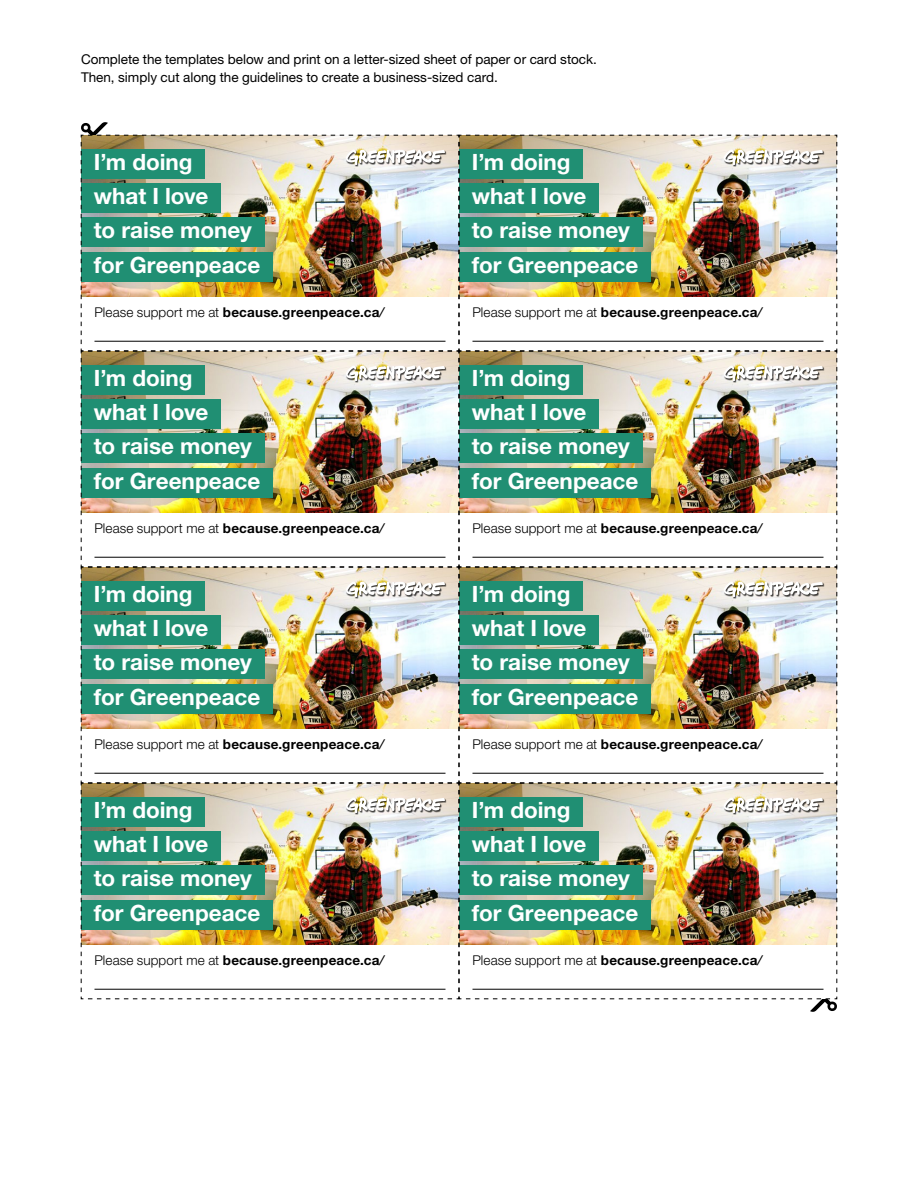
<style>
.page{position:relative;width:918px;height:1188px;background:#fff}
.page>*{position:absolute;margin:0;border:0;box-sizing:border-box;transform-origin:0 0}
.t1{font:700 22.5px "Helvetica Neue LT Std";color:#fff}
.t2{font:700 13.5px "Helvetica Neue LT Std";letter-spacing:.015em;color:#000}
.t3{font:13.5px/18px "Helvetica Neue LT Std";color:#000}
.s1{font-weight:300}
</style>
<div class="page">
<img style="left:81px;top:122px;width:757px;height:890px">
<p class="t3" style="left:81px;top:50px;width:517px">Complete the templates below and print on a letter-sized sheet of paper or card stock.<br>Then, simply cut along the guidelines to create a business-sized card.</p>
<p class="t1" style="left:94px;top:148px;width:100px">I’m doing</p>
<p class="t1" style="left:472px;top:148px;width:100px">I’m doing</p>
<p class="t1" style="left:94px;top:182px;width:116px">what I love</p>
<p class="t1" style="left:472px;top:182px;width:116px">what I love</p>
<p class="t1" style="left:94px;top:216px;width:159px">to raise money</p>
<p class="t1" style="left:472px;top:216px;width:159px">to raise money</p>
<p class="t1" style="left:94px;top:251px;width:168px">for Greenpeace</p>
<p class="t1" style="left:472px;top:251px;width:168px">for Greenpeace</p>
<p class="t2" style="left:94px;top:304px;width:290px"><span class="s1">Please support me at</span> because.greenpeace.ca⁄</p>
<p class="t2" style="left:472px;top:304px;width:290px"><span class="s1">Please support me at</span> because.greenpeace.ca⁄</p>
<p class="t1" style="left:94px;top:364px;width:100px">I’m doing</p>
<p class="t1" style="left:472px;top:364px;width:100px">I’m doing</p>
<p class="t1" style="left:94px;top:398px;width:116px">what I love</p>
<p class="t1" style="left:472px;top:398px;width:116px">what I love</p>
<p class="t1" style="left:94px;top:432px;width:159px">to raise money</p>
<p class="t1" style="left:472px;top:432px;width:159px">to raise money</p>
<p class="t1" style="left:94px;top:467px;width:168px">for Greenpeace</p>
<p class="t1" style="left:472px;top:467px;width:168px">for Greenpeace</p>
<p class="t2" style="left:94px;top:520px;width:290px"><span class="s1">Please support me at</span> because.greenpeace.ca⁄</p>
<p class="t2" style="left:472px;top:520px;width:290px"><span class="s1">Please support me at</span> because.greenpeace.ca⁄</p>
<p class="t1" style="left:94px;top:580px;width:100px">I’m doing</p>
<p class="t1" style="left:472px;top:580px;width:100px">I’m doing</p>
<p class="t1" style="left:94px;top:614px;width:116px">what I love</p>
<p class="t1" style="left:472px;top:614px;width:116px">what I love</p>
<p class="t1" style="left:94px;top:648px;width:159px">to raise money</p>
<p class="t1" style="left:472px;top:648px;width:159px">to raise money</p>
<p class="t1" style="left:94px;top:683px;width:168px">for Greenpeace</p>
<p class="t1" style="left:472px;top:683px;width:168px">for Greenpeace</p>
<p class="t2" style="left:94px;top:736px;width:290px"><span class="s1">Please support me at</span> because.greenpeace.ca⁄</p>
<p class="t2" style="left:472px;top:736px;width:290px"><span class="s1">Please support me at</span> because.greenpeace.ca⁄</p>
<p class="t1" style="left:94px;top:796px;width:100px">I’m doing</p>
<p class="t1" style="left:472px;top:796px;width:100px">I’m doing</p>
<p class="t1" style="left:94px;top:830px;width:116px">what I love</p>
<p class="t1" style="left:472px;top:830px;width:116px">what I love</p>
<p class="t1" style="left:94px;top:864px;width:159px">to raise money</p>
<p class="t1" style="left:472px;top:864px;width:159px">to raise money</p>
<p class="t1" style="left:94px;top:899px;width:168px">for Greenpeace</p>
<p class="t1" style="left:472px;top:899px;width:168px">for Greenpeace</p>
<p class="t2" style="left:94px;top:952px;width:290px"><span class="s1">Please support me at</span> because.greenpeace.ca⁄</p>
<p class="t2" style="left:472px;top:952px;width:290px"><span class="s1">Please support me at</span> because.greenpeace.ca⁄</p>
</div>
